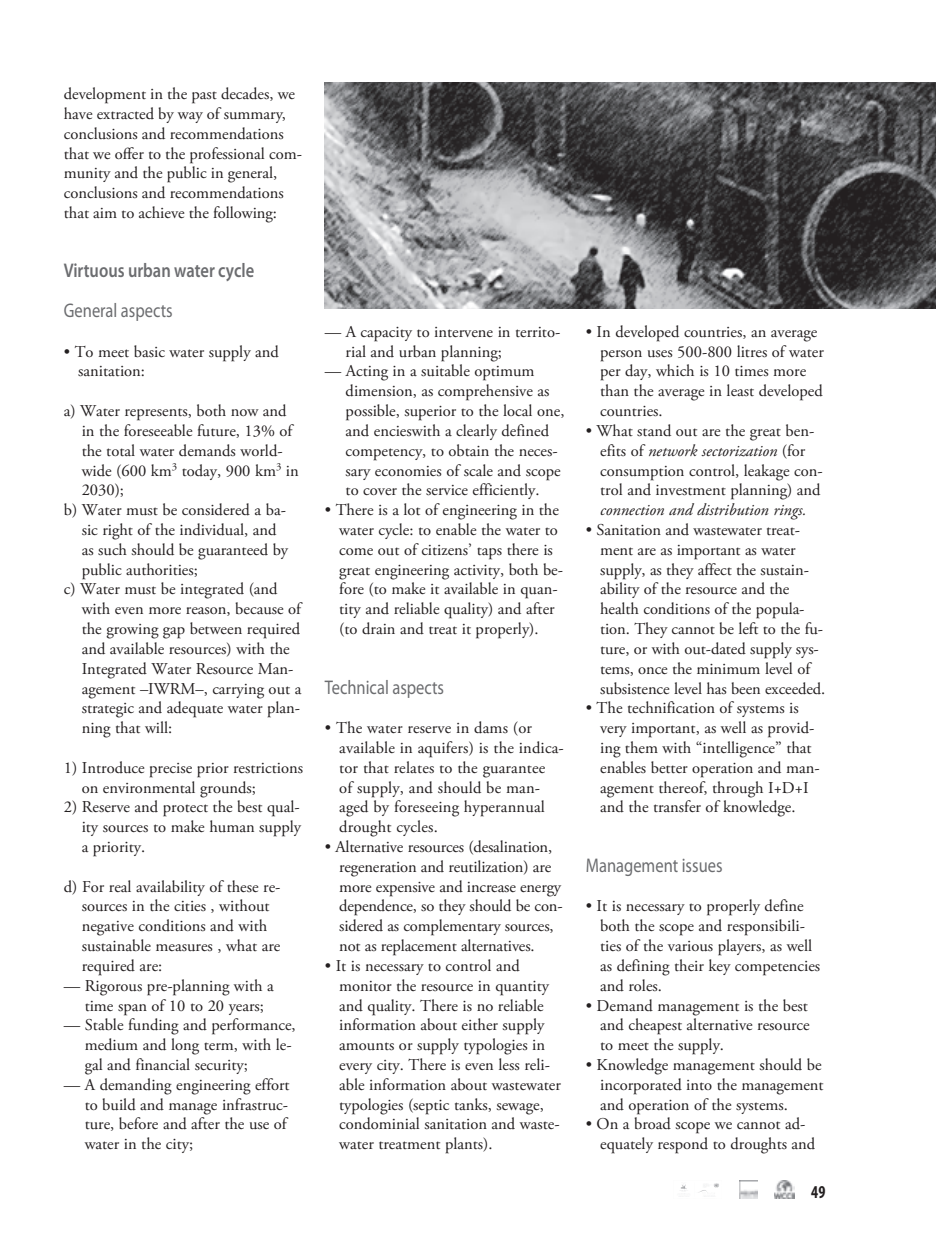
<style>
.page{position:relative;width:936px;height:1234px;background:#fff}
.page>*{position:absolute;margin:0;border:0;box-sizing:border-box;transform-origin:0 0}
.t1{font:19.8px "Myriad Pro";color:#6c6d70;scale:.83 1}
.t2{font:600 19.8px "Myriad Pro";color:#6c6d70;scale:.83 1}
.t3{font:700 condensed 18.15px "Myriad Pro";color:#231f20;scale:.91 1}
.t4{font:16.5px/19.8px "Adobe Garamond Pro";color:#231f20}
.s1{font-style:italic}
</style>
<div class="page">
<img style="left:325px;top:83px;width:610px;height:225px">
<img style="left:774px;top:1180px;width:20px;height:17px">
<img style="left:739px;top:1180px;width:18px;height:17px">
<img style="left:680px;top:1183px;width:39px;height:14px">
<p class="t4" style="left:64px;top:84px;width:239px">development in the past decades, we have extracted by way of summary, conclusions and recommendations that we offer to the professional com&shy;munity and the public in general, conclusions and recommendations that aim to achieve the following:</p>
<p class="t2" style="left:64px;top:258px;width:231px">Virtuous urban water cycle</p>
<p class="t1" style="left:64px;top:298px;width:133px">General aspects</p>
<p class="t4" style="left:64px;top:342px;width:216px">• To meet basic water supply and</p>
<p class="t4" style="left:78px;top:362px;width:68px">sanitation:</p>
<p class="t4" style="left:82px;top:401px;width:219px;text-indent:-18px">a) Water represents, both now and in the foreseeable future, 13% of the total water demands world&shy;wide (600 km<sup>3</sup> today, 900 km<sup>3</sup> in<br>2030);</p>
<p class="t4" style="left:82px;top:500px;width:208px;text-indent:-18px">b) Water must be considered a ba&shy;sic right of the individual, and as such should be guaranteed by public authorities;</p>
<p class="t4" style="left:82px;top:579px;width:221px;text-indent:-18px">c) Water must be integrated (and with even more reason, because of the growing gap between required and available resources) with the<br>Integrated Water Resource Man&shy;agement –IWRM–, carrying out a strategic and adequate water plan&shy;ning that will:</p>
<p class="t4" style="left:82px;top:758px;width:223px;text-indent:-18px">1) Introduce precise prior restrictions on environmental grounds;</p>
<p class="t4" style="left:82px;top:797px;width:221px;text-align:justify;text-indent:-18px">2) Reserve and protect the best qual&shy;ity sources to make human supply a priority.</p>
<p class="t4" style="left:82px;top:876px;width:200px;text-indent:-18px">d) For real availability of these re&shy;sources in the cities , without negative conditions and with sustainable measures , what are required are:</p>
<p class="t4" style="left:85px;top:975px;width:191px;text-indent:-21px">— Rigorous pre-planning with a time span of 10 to 20 years;</p>
<p class="t4" style="left:85px;top:1015px;width:212px;text-indent:-21px">— Stable funding and performance, medium and long term, with le&shy;gal and financial security;</p>
<p class="t4" style="left:85px;top:1074px;width:206px;text-indent:-21px">— A demanding engineering effort to build and manage infrastruc&shy;ture, before and after the use of water in the city;</p>
<p class="t4" style="left:345px;top:322px;width:216px;text-indent:-21px">— A capacity to intervene in territo&shy;rial and urban planning;</p>
<p class="t4" style="left:345px;top:362px;width:220px;text-indent:-21px">— Acting in a suitable optimum dimension, as comprehensive as possible, superior to the local one, and encieswith a clearly defined competency, to obtain the neces&shy;sary economies of scale and scope to cover the service efficiently.</p>
<p class="t4" style="left:339px;top:500px;width:225px;text-indent:-14px">• There is a lot of engineering in the water cycle: to enable the water to come out of citizens’ taps there is great engineering activity, both be&shy;fore (to make it available in quan&shy;tity and reliable quality) and after (to drain and treat it properly).</p>
<p class="t1" style="left:325px;top:674px;width:145px">Technical aspects</p>
<p class="t4" style="left:339px;top:718px;width:226px;text-indent:-14px">• The water reserve in dams (or available in aquifers) is the indica&shy;tor that relates to the guarantee<br>of supply, and should be man&shy;aged by foreseeing hyperannual drought cycles.</p>
<p class="t4" style="left:339px;top:837px;width:224px;text-indent:-14px">• Alternative resources (desalination, regeneration and reutilization) are more expensive and increase energy dependence, so they should be con&shy;sidered as complementary sources, not as replacement alternatives.</p>
<p class="t4" style="left:339px;top:956px;width:223px;text-indent:-14px">• It is necessary to control and monitor the resource in quantity and quality. There is no reliable information about either supply amounts or supply typologies in every city. There is even less reli&shy;able information about wastewater typologies (septic tanks, sewage, condominial sanitation and waste&shy;water treatment plants).</p>
<p class="t4" style="left:600px;top:322px;width:225px;text-indent:-14px">• In developed countries, an average person uses 500-800 litres of water per day, which is 10 times more than the average in least developed countries.</p>
<p class="t4" style="left:600px;top:421px;width:223px;text-indent:-14px">• What stand out are the great ben&shy;efits of <span class="s1">network sectorization</span> (for consumption control, leakage con&shy;trol and investment planning) and <span class="s1">connection and distribution rings.</span></p>
<p class="t4" style="left:600px;top:520px;width:227px;text-indent:-14px">• Sanitation and wastewater treat&shy;ment are as important as water supply, as they affect the sustain&shy;ability of the resource and the health conditions of the popula&shy;tion. They cannot be left to the fu&shy;ture, or with out-dated supply sys&shy;tems, once the minimum level of subsistence level has been exceeded.</p>
<p class="t4" style="left:600px;top:698px;width:220px;text-indent:-14px">• The technification of systems is very important, as well as provid&shy;ing them with “intelligence” that enables better operation and man&shy;agement thereof, through I+D+I and the transfer of knowledge.</p>
<p class="t1" style="left:585px;top:852px;width:166px">Management issues</p>
<p class="t4" style="left:600px;top:896px;width:222px;text-indent:-14px">• It is necessary to properly define both the scope and responsibili&shy;ties of the various players, as well as defining their key competencies and roles.</p>
<p class="t4" style="left:600px;top:995px;width:211px;text-align:justify;text-indent:-14px">• Demand management is the best and cheapest alternative resource to meet the supply.</p>
<p class="t4" style="left:600px;top:1055px;width:225px;text-align:justify;text-indent:-14px">• Knowledge management should be incorporated into the management and operation of the systems.</p>
<p class="t4" style="left:600px;top:1114px;width:217px;text-indent:-14px">• On a broad scope we cannot ad&shy;equately respond to droughts and</p>
<p class="t3" style="left:811px;top:1180px;width:17px">49</p>
</div>
